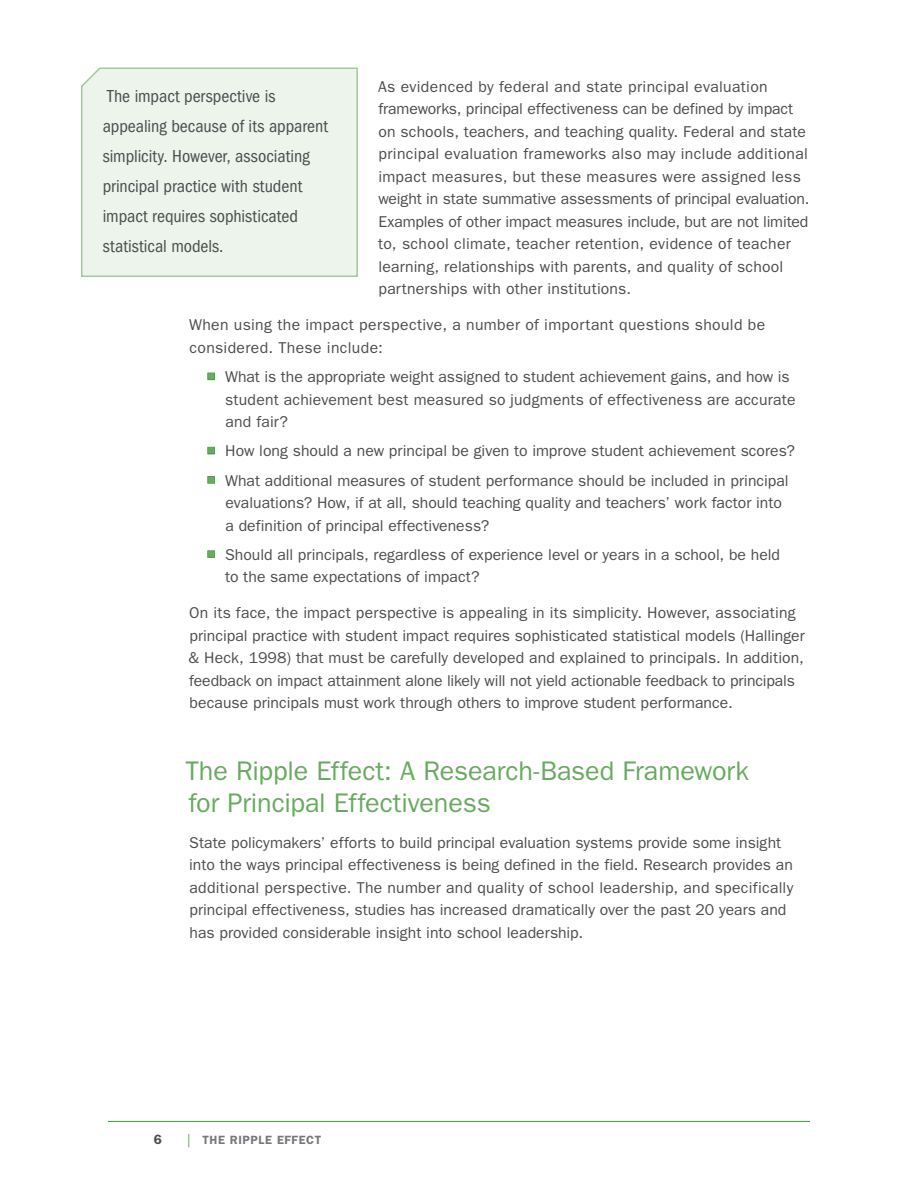
<style>
.page{position:relative;width:918px;height:1188px;background:#fff}
.page>*{position:absolute;margin:0;border:0;box-sizing:border-box;transform-origin:0 0}
.t1{font:27px/31.5px "ITC Franklin Gothic Std";letter-spacing:-.005em;color:#68aa60}
.t2{font:condensed 18px/30px "ITC Franklin Gothic Std";color:#4d4d4f}
.t3{font:15.75px/22.5px "ITC Franklin Gothic Std";letter-spacing:.005em;color:#4d4d4f}
.t4{font:600 13.5px "ITC Franklin Gothic Std";color:#4d4d4f}
.t5{font:600 12px "ITC Franklin Gothic Std";letter-spacing:.05em;color:#77787b}
.s1{color:#68aa60}
.s2{font-family:"Minion Pro";font-weight:400;font-size:13.5px;color:#5fa557}
</style>
<div class="page">
<hr style="left:108px;top:1121px;width:702px;height:1px;background:#439539">
<div style="left:81px;top:67px;width:277px;height:210px;background:#ecf4eb"></div>
<div style="left:207px;top:373px;width:8px;height:7px;border:2px solid #439539"></div>
<div style="left:207px;top:447px;width:8px;height:7px;border:2px solid #439539"></div>
<div style="left:207px;top:476px;width:8px;height:8px;border:2px solid #439539"></div>
<div style="left:207px;top:550px;width:8px;height:8px;border:2px solid #439539"></div>
<p class="t2" style="left:103px;top:81px;width:227px">The impact perspective is appealing because of its apparent simplicity. However, associating principal practice with student impact requires sophisticated statistical models.</p>
<p class="t3" style="left:378px;top:75px;width:433px">As evidenced by federal and state principal evaluation frameworks, principal effectiveness can be defined by impact on schools, teachers, and teaching quality. Federal and state principal evaluation frameworks also may include additional impact measures, but these measures were assigned less weight in state summative assessments of principal evaluation.<br>Examples of other impact measures include, but are not limited to, school climate, teacher retention, evidence of teacher learning, relationships with parents, and quality of school partnerships with other institutions.</p>
<p class="t3" style="left:189px;top:314px;width:578px">When using the impact perspective, a number of important questions should be considered. These include:</p>
<p class="t3" style="left:225px;top:366px;width:572px;text-indent:-18px"><span class="s1">○</span> What is the appropriate weight assigned to student achievement gains, and how is student achievement best measured so judgments of effectiveness are accurate and fair?</p>
<p class="t3" style="left:207px;top:440px;width:590px"><span class="s1">○</span> How long should a new principal be given to improve student achievement scores?</p>
<p class="t3" style="left:225px;top:469px;width:565px;text-indent:-19px"><span class="s1">○</span> What additional measures of student performance should be included in principal evaluations? How, if at all, should teaching quality and teachers’ work factor into a definition of principal effectiveness?</p>
<p class="t3" style="left:225px;top:543px;width:557px;text-indent:-18px"><span class="s1">○</span> Should all principals, regardless of experience level or years in a school, be held to the same expectations of impact?</p>
<p class="t3" style="left:189px;top:602px;width:618px">On its face, the impact perspective is appealing in its simplicity. H owever, associating principal practice with student impact requires sophisticated statistical models (Hallinger &amp; Heck, 1998) that must be carefully developed and explained to principals. In addition, feedback on impact attainment alone likely will not yield actionable feedback to principals because principals must work through others to improve student performance.</p>
<h1 class="t1" style="left:185px;top:756px;width:565px">The Ripple Effect: A Research-Based Framework for Principal Effectiveness</h1>
<p class="t3" style="left:189px;top:831px;width:606px">State policymakers’ efforts to build principal evaluation systems provide some insight into the ways principal effectiveness is being defined in the field. Research provides an additional perspective. The number and quality of school leadership, and specifically principal effectiveness, studies has increased dramatically over the past 20 years and has provided considerable insight into school leadership.</p>
<p class="t4" style="left:154px;top:1131px;width:10px">6</p>
<p class="t5" style="left:187px;top:1133px;width:134px"><span class="s2">|</span> THE RIPPLE EFFECT</p>
</div>
